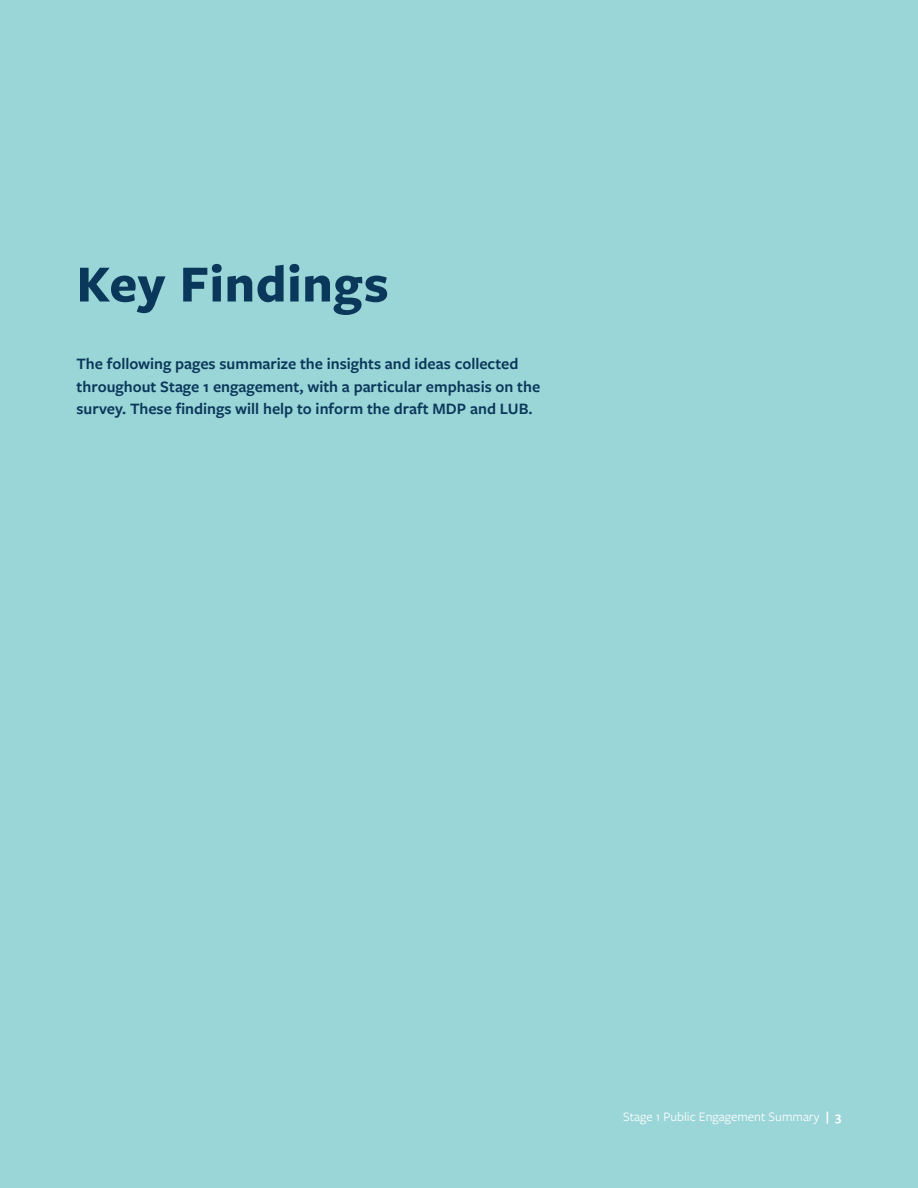
<style>
.page{position:relative;width:918px;height:1188px;background:#9ad5d7}
.page>*{position:absolute;margin:0;border:0;box-sizing:border-box;transform-origin:0 0}
._1_Section_Header{font:700 54px "Freight Sans Pro";letter-spacing:.015em;color:#0a385a}
.Body{font:600 16.5px/22.5px "Freight Sans Pro";color:#0a385a}
.t1{font:13.5px "Freight Sans Pro";color:#fff}
.s1{font-weight:600}
</style>
<div class="page">
<p class="_1_Section_Header" style="left:76px;top:247px;width:314px">Key Findings</p>
<p class="Body" style="left:76px;top:352px;width:465px">The following pages summarize the insights and ideas collected throughout Stage 1 engagement, with a particular emphasis on the survey. These findings will help to inform the draft MDP and LUB.</p>
<p class="t1" style="left:623px;top:1107px;width:220px">Stage 1 Public Engagement Summary <span class="s1">| 3</span></p>
</div>
